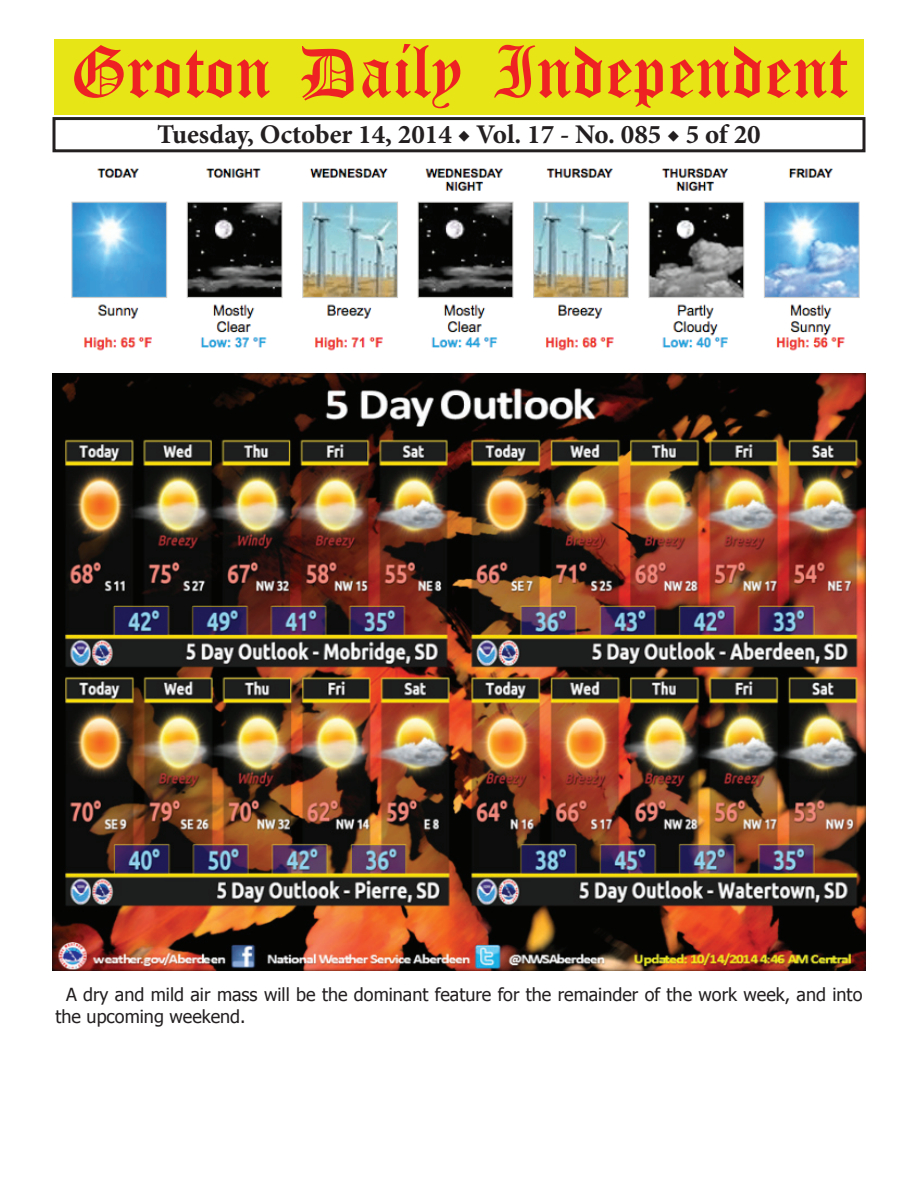
<style>
.page{position:relative;width:918px;height:1188px;background:#fff}
.page>*{position:absolute;margin:0;border:0;box-sizing:border-box;transform-origin:0 0}
.t1{font:54px "Old English Five";color:#ee2123}
.t2{font:700 27px "Minion Pro";color:#231f20}
.t3{font:18px/21.6px "Tahoma";color:#231f20}
</style>
<div class="page">
<div style="left:52px;top:117px;width:814px;height:35px;border:3px solid #231f20"></div>
<div style="left:54px;top:40px;width:810px;height:75px;background:#e7e515"></div>
<img style="left:53px;top:374px;width:813px;height:597px">
<img style="left:71px;top:168px;width:789px;height:183px">
<h1 class="t1" style="left:70px;top:47px;width:779px">Groton Daily Independent</h1>
<h2 class="t2" style="left:157px;top:116px;width:605px">Tuesday, October 14, 2014 ◆ Vol. 17 - No. 085 ◆ 5 of 20</h2>
<p class="t3" style="left:56px;top:983px;width:808px;text-indent:10px">A dry and mild air mass will be the dominant feature for the remainder of the work week, and into the upcoming weekend.</p>
</div>
